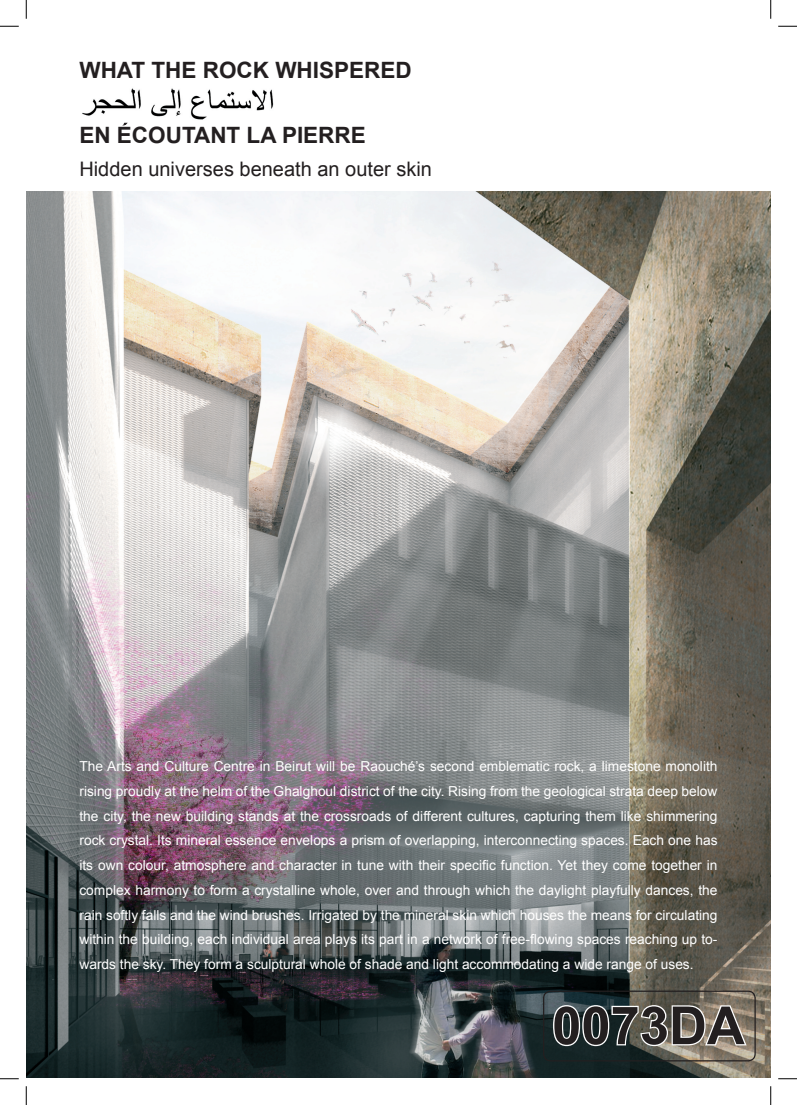
<style>
.page{position:relative;width:797px;height:1105px;background:#fff}
.page>*{position:absolute;margin:0;border:0;box-sizing:border-box;transform-origin:0 0}
.t1{font:700 52.5px "Arial";color:#231f20}
.t2{font:700 22.5px "Arial";color:#231f20}
.t3{font:20px "Arial";color:#231f20}
.t4{font:13.75px/24.8px "Arial";color:#fff;text-align:justify}
</style>
<div class="page">
<img style="left:26px;top:191px;width:744px;height:886px">
<img style="left:82px;top:88px;width:192px;height:32px">
<img style="left:123px;top:122px;width:5px;height:3px">
<svg style="left:543px;top:990px;width:212px;height:71px;background:#6d6f69"></svg>
<svg style="left:0;top:25px;width:19px;height:2px"></svg>
<svg style="left:778px;top:25px;width:19px;height:2px"></svg>
<svg style="left:0;top:1078px;width:19px;height:1px"></svg>
<svg style="left:778px;top:1078px;width:19px;height:1px"></svg>
<svg style="left:25px;top:0;width:2px;height:19px"></svg>
<svg style="left:25px;top:1086px;width:2px;height:19px"></svg>
<svg style="left:770px;top:0;width:1px;height:19px"></svg>
<svg style="left:770px;top:1086px;width:1px;height:19px"></svg>
<h2 class="t2" style="left:79px;top:55px;width:334px">WHAT THE ROCK WHISPERED</h2>
<h2 class="t2" style="left:79px;top:120px;width:288px">EN ÉCOUTANT LA PIERRE</h2>
<h3 class="t3" style="left:79px;top:155px;width:354px">Hidden universes beneath an outer skin</h3>
<p class="t4" style="left:79px;top:754px;width:639px">The Arts and Culture Centre in Beirut will be Raouché’s second emblematic rock, a limestone monolith rising proudly at the helm of the Ghalghoul district of the city. Rising from the geological strata deep below the city, the new building stands at the crossroads of different cultures, capturing them like shimmering rock crystal. Its mineral essence envelops a prism of overlapping, interconnecting spaces. Each one has its own colour, atmosphere and character in tune with their specific function. Yet they come together in complex harmony to form a crystalline whole, over and through which the daylight playfully dances, the rain softly falls and the wind brushes. Irrigated by the mineral skin which houses the means for circulating within the building, each individual area plays its part in a network of free-flowing spaces reaching up to&shy;wards the sky. They form a sculptural whole of shade and light accommodating a wide range of uses.</p>
<h1 class="t1" style="left:552px;top:991px;width:194px">0073DA</h1>
</div>
